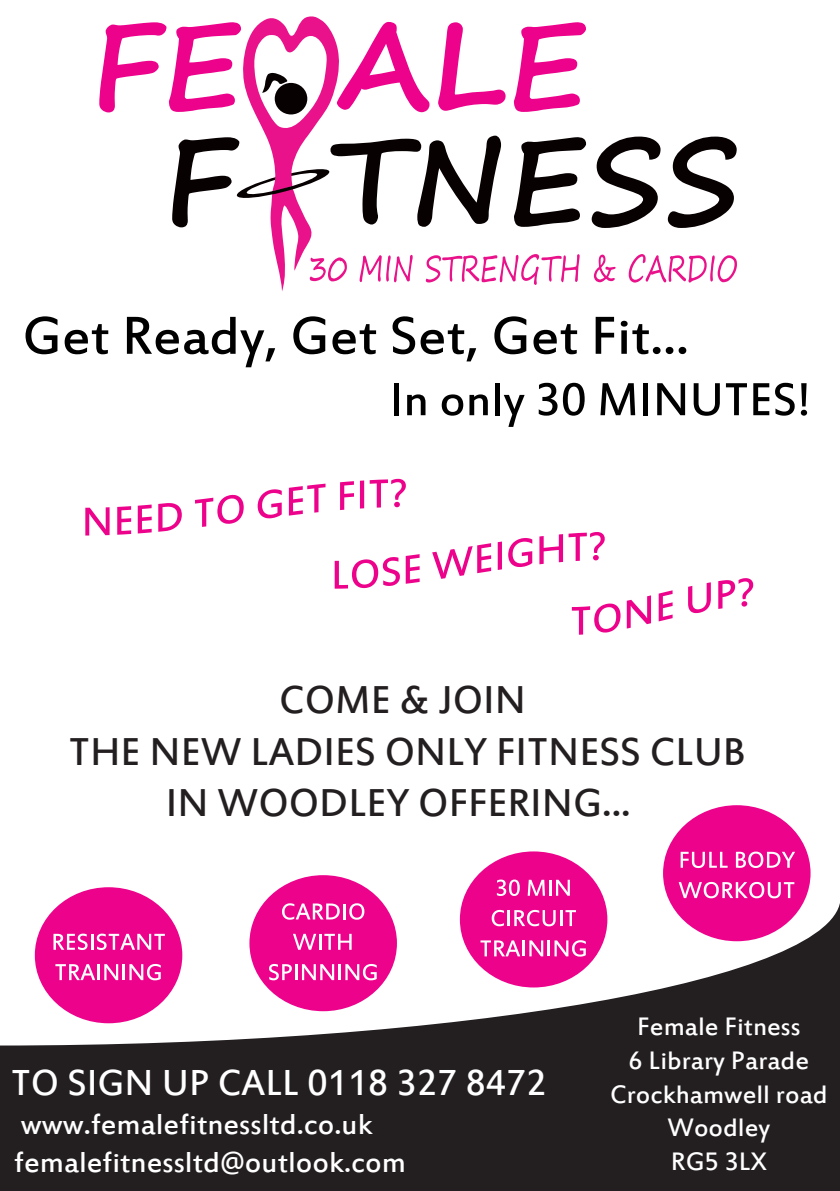
<style>
.page{position:relative;width:840px;height:1191px;background:#fff}
.page>*{position:absolute;margin:0;border:0;box-sizing:border-box;transform-origin:0 0}
.t1{font:43px/51.6px "Estrangelo Edessa";color:#231f20;text-align:center}
.t2{font:40px "Estrangelo Edessa";color:#fff}
.t3{font:32px/38.4px "Estrangelo Edessa";color:#fff}
.t4{font:28px/33.6px "Estrangelo Edessa";color:#fff;text-align:center}
</style>
<div class="page">
<svg style="left:26px;top:316px;width:31px;height:38px"></svg>
<svg style="left:65px;top:324px;width:43px;height:30px"></svg>
<svg style="left:127px;top:317px;width:148px;height:50px"></svg>
<svg style="left:293px;top:316px;width:32px;height:38px"></svg>
<svg style="left:332px;top:324px;width:44px;height:30px"></svg>
<svg style="left:392px;top:316px;width:84px;height:45px"></svg>
<svg style="left:494px;top:316px;width:32px;height:38px"></svg>
<svg style="left:533px;top:324px;width:43px;height:30px"></svg>
<svg style="left:595px;top:317px;width:18px;height:37px"></svg>
<svg style="left:620px;top:321px;width:66px;height:33px"></svg>
<div style="left:394px;top:383px;width:5px;height:32px;background:#000001"></div>
<svg style="left:407px;top:394px;width:18px;height:21px"></svg>
<svg style="left:441px;top:394px;width:22px;height:22px"></svg>
<svg style="left:469px;top:394px;width:18px;height:21px"></svg>
<div style="left:494px;top:383px;width:5px;height:32px;background:#000001"></div>
<svg style="left:503px;top:395px;width:21px;height:32px"></svg>
<svg style="left:538px;top:383px;width:46px;height:33px"></svg>
<svg style="left:600px;top:383px;width:34px;height:32px"></svg>
<div style="left:643px;top:383px;width:5px;height:32px;background:#000001"></div>
<svg style="left:657px;top:383px;width:27px;height:32px"></svg>
<svg style="left:693px;top:383px;width:26px;height:33px"></svg>
<svg style="left:725px;top:383px;width:21px;height:32px"></svg>
<svg style="left:753px;top:383px;width:15px;height:32px"></svg>
<svg style="left:775px;top:383px;width:19px;height:33px"></svg>
<svg style="left:800px;top:383px;width:6px;height:33px"></svg>
<svg style="left:591px;top:137px;width:69px;height:91px"></svg>
<svg style="left:667px;top:137px;width:69px;height:91px"></svg>
<svg style="left:593px;top:255px;width:22px;height:27px"></svg>
<svg style="left:628px;top:254px;width:108px;height:28px"></svg>
<svg style="left:99px;top:16px;width:486px;height:275px"></svg>
<div style="left:459px;top:851px;width:148px;height:136px;background:#ed028c;border-radius:50%"></div>
<svg style="left:496px;top:879px;width:23px;height:17px"></svg>
<svg style="left:527px;top:879px;width:42px;height:16px"></svg>
<div style="left:249px;top:875px;width:148px;height:136px;background:#ed028c;border-radius:50%"></div>
<div style="left:35px;top:887px;width:147px;height:136px;background:#ed028c;border-radius:50%"></div>
<div style="left:662px;top:805px;width:148px;height:136px;background:#ed028c;border-radius:50%"></div>
<svg style="left:680px;top:851px;width:47px;height:17px"></svg>
<svg style="left:735px;top:851px;width:59px;height:17px"></svg>
<svg style="left:678px;top:882px;width:115px;height:15px"></svg>
<svg style="left:0;top:897px;width:839px;height:294px;fill:#231f20"></svg>
<svg style="left:85px;top:507px;width:24px;height:28px"></svg>
<svg style="left:117px;top:506px;width:14px;height:29px"></svg>
<svg style="left:138px;top:504px;width:14px;height:29px"></svg>
<svg style="left:158px;top:503px;width:24px;height:29px"></svg>
<svg style="left:195px;top:495px;width:48px;height:32px"></svg>
<svg style="left:257px;top:489px;width:24px;height:29px"></svg>
<svg style="left:289px;top:483px;width:36px;height:32px"></svg>
<svg style="left:340px;top:481px;width:14px;height:29px"></svg>
<svg style="left:360px;top:479px;width:45px;height:29px"></svg>
<svg style="left:334px;top:557px;width:65px;height:31px"></svg>
<svg style="left:405px;top:554px;width:14px;height:30px"></svg>
<svg style="left:432px;top:543px;width:59px;height:36px"></svg>
<svg style="left:497px;top:541px;width:4px;height:29px"></svg>
<svg style="left:508px;top:538px;width:24px;height:29px"></svg>
<svg style="left:539px;top:534px;width:23px;height:30px"></svg>
<svg style="left:568px;top:532px;width:36px;height:29px"></svg>
<svg style="left:571px;top:603px;width:49px;height:31px"></svg>
<svg style="left:626px;top:595px;width:24px;height:33px"></svg>
<svg style="left:658px;top:590px;width:14px;height:31px"></svg>
<svg style="left:688px;top:582px;width:22px;height:31px"></svg>
<svg style="left:718px;top:578px;width:34px;height:31px"></svg>
<p class="t1" style="left:69px;top:676px;width:677px">COME &amp; JOIN<br>THE NEW LADIES ONLY FITNESS CLUB<br>IN WOODLEY OFFERING...</p>
<p class="t2" style="left:11px;top:1063px;width:536px">TO SIGN UP CALL 0118 327 8472</p>
<p class="t3" style="left:14px;top:1106px;width:393px">www.femalefitnessltd.co.uk femalefitnessltd@outlook.com</p>
<p class="t4" style="left:609px;top:1011px;width:219px">Female Fitness<br>6 Library Parade<br>Crockhamwell road<br>Woodley<br>RG5 3LX</p>
</div>
